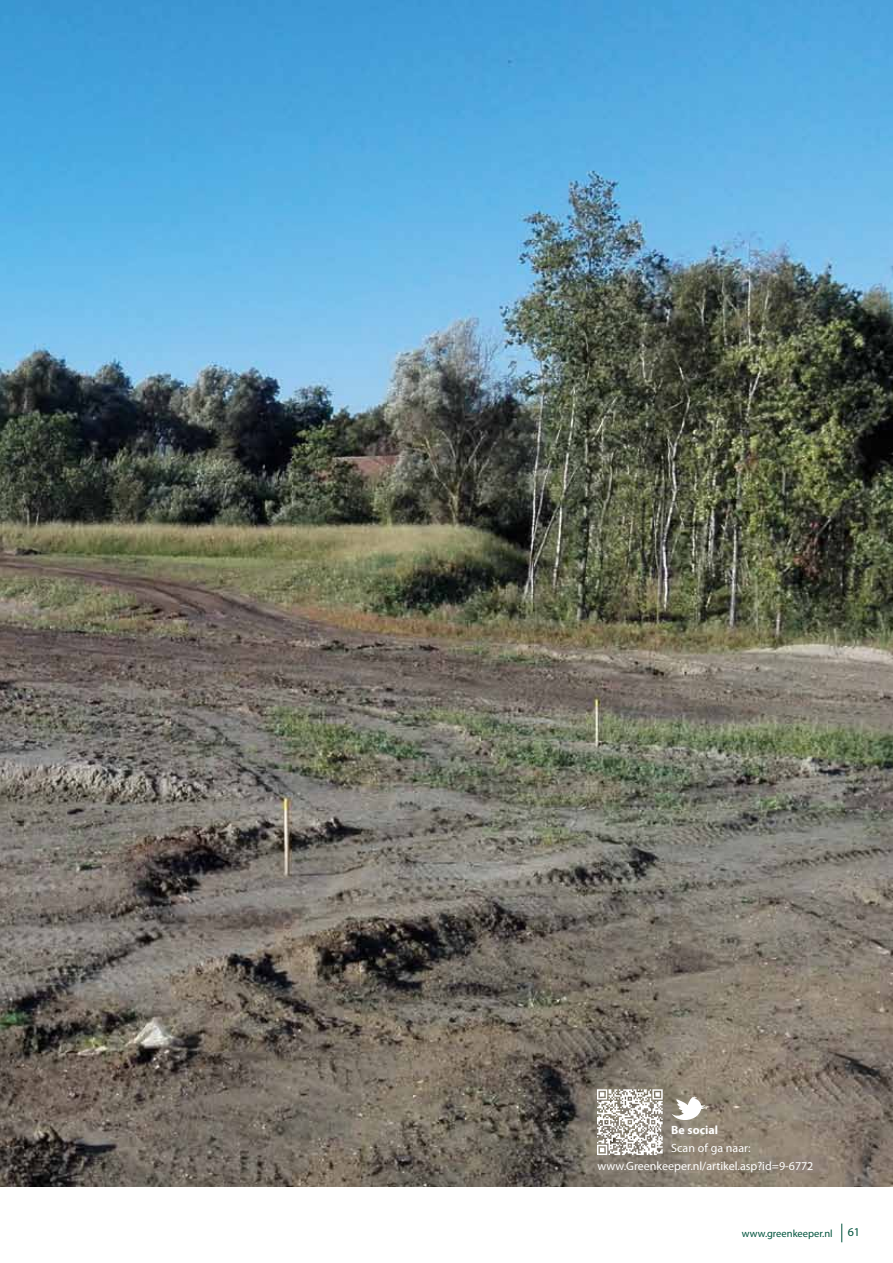
<style>
.page{position:relative;width:893px;height:1263px;background:#fff}
.page>*{position:absolute;margin:0;border:0;box-sizing:border-box;transform-origin:0 0}
.t1{font:12px/18px "Myriad Pro";color:#fff}
.t2{font:700 12px "Myriad Pro";color:#fff}
.t3{font:12px "Myriad Pro";color:#00533d}
.t4{font:10.5px "Myriad Pro";color:#00533d}
</style>
<div class="page">
<svg style="left:841px;top:1223px;width:1px;height:19px"></svg>
<img style="left:0;top:0;width:893px;height:1186px">
<svg style="left:597px;top:1089px;width:66px;height:66px"></svg>
<svg style="left:671px;top:1096px;width:34px;height:24px"></svg>
<p class="t2" style="left:671px;top:1122px;width:48px">Be social</p>
<p class="t1" style="left:597px;top:1139px;width:217px;text-indent:74px">Scan of ga naar: www.Greenkeeper.nl/artikel.asp?id=9-6772</p>
<p class="t4" style="left:742px;top:1227px;width:92px">www.greenkeeper.nl</p>
<p class="t3" style="left:848px;top:1224px;width:14px">61</p>
</div>
